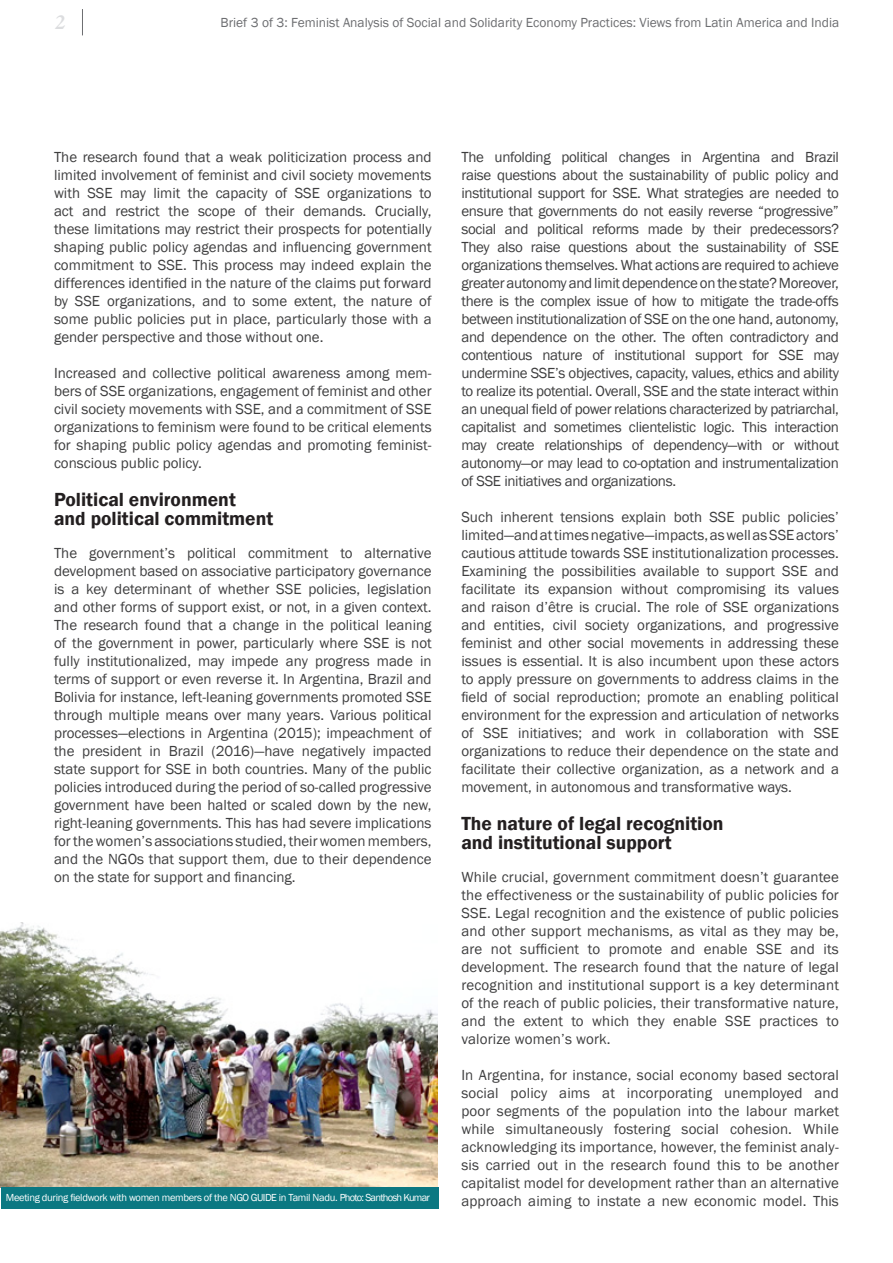
<style>
.page{position:relative;width:893px;height:1263px;background:#fff}
.page>*{position:absolute;margin:0;border:0;box-sizing:border-box;transform-origin:0 0}
.t1{font:600 19.5px/19.5px "Franklin Gothic";color:#231f20}
.t2{font:italic 700 18px "Goudy";color:#dcdddf}
.t3{font:15px/18px "Franklin Gothic";color:#3e3e3f;text-align:justify}
.t4{font:13.5px "Franklin Gothic";color:#6c6d70}
.t5{font:10.5px "Franklin Gothic";letter-spacing:-.03em;color:#fff}
</style>
<div class="page">
<svg style="left:82px;top:9px;width:1px;height:26px"></svg>
<img style="left:0;top:923px;width:437px;height:264px">
<div style="left:2px;top:1187px;width:437px;height:22px;background:#0b7882"></div>
<p class="t2" style="left:54px;top:9px;width:12px">2</p>
<p class="t4" style="left:221px;top:14px;width:620px">Brief 3 of 3: Feminist Analysis of Social and Solidarity Economy Practices: Views from Latin America and India</p>
<p class="t3" style="left:54px;top:148px;width:379px">The research found that a weak politicization process and limited involvement of feminist and civil society movements with SSE may limit the capacity of SSE organizations to act and restrict the scope of their demands. Crucially, these limitations may restrict their prospects for potentially shaping public policy agendas and influencing government commitment to SSE. This process may indeed explain the differences identified in the nature of the claims put forward by SSE organizations, and to some extent, the nature of some public policies put in place, particularly those with a gender perspective and those without one.</p>
<p class="t3" style="left:54px;top:364px;width:379px">Increased and collective political awareness among mem&shy;bers of SSE organizations, engagement of feminist and other civil society movements with SSE, and a commitment of SSE organizations to feminism were found to be critical elements for shaping public policy agendas and promoting feminist&shy;conscious public policy.</p>
<p class="t1" style="left:54px;top:489px;width:221px">Political environment<br>and political commitment</p>
<p class="t3" style="left:54px;top:544px;width:379px">The government’s political commitment to alternative development based on associative participatory governance is a key determinant of whether SSE policies, legislation and other forms of support exist, or not, in a given context.<br>The research found that a change in the political leaning of the government in power, particularly where SSE is not fully institutionalized, may impede any progress made in terms of support or even reverse it. In Argentina, Brazil and Bolivia for instance, left-leaning governments promoted SSE through multiple means over many years. Various political processes—elections in Argentina (2015); impeachment of the president in Brazil (2016)—have negatively impacted state support for SSE in both countries. Many of the public policies introduced during the period of so-called progressive government have been halted or scaled down by the new, right-leaning governments. This has had severe implications for the women’s associations studied, their women members, and the NGOs that support them, due to their dependence on the state for support and financing.</p>
<p class="t5" style="left:6px;top:1191px;width:426px">Meeting during fieldwork with women members of the NGO GUIDE in Tamil Nadu. Photo: Santhosh Kumar</p>
<p class="t3" style="left:461px;top:148px;width:379px">The unfolding political changes in Argentina and Brazil raise questions about the sustainability of public policy and institutional support for SSE. What strategies are needed to ensure that governments do not easily reverse “progressive” social and political reforms made by their predecessors?<br>They also raise questions about the sustainability of SSE organizations themselves. What actions are required to achieve greater autonomy and limit dependence on the state? Moreover, there is the complex issue of how to mitigate the trade-offs between institutionalization of SSE on the one hand, autonomy, and dependence on the other. The often contradictory and contentious nature of institutional support for SSE may undermine SSE’s objectives, capacity, values, ethics and ability to realize its potential. Overall, SSE and the state interact within an unequal field of power relations characterized by patriarchal, capitalist and sometimes clientelistic logic. This interaction may create relationships of dependency—with or without autonomy—or may lead to co-optation and instrumentalization of SSE initiatives and organizations.</p>
<p class="t3" style="left:461px;top:508px;width:379px">Such inherent tensions explain both SSE public policies’ limited—and at times negative—impacts, as well as SSE actors’ cautious attitude towards SSE institutionalization processes.<br>Examining the possibilities available to support SSE and facilitate its expansion without compromising its values and raison d’être is crucial. The role of SSE organizations and entities, civil society organizations, and progressive feminist and other social movements in addressing these issues is essential. It is also incumbent upon these actors to apply pressure on governments to address claims in the field of social reproduction; promote an enabling political environment for the expression and articulation of networks of SSE initiatives; and work in collaboration with SSE organizations to reduce their dependence on the state and facilitate their collective organization, as a network and a movement, in autonomous and transformative ways.</p>
<p class="t1" style="left:461px;top:813px;width:264px">The nature of legal recognition and institutional support</p>
<p class="t3" style="left:461px;top:868px;width:379px">While crucial, government commitment doesn’t guarantee the effectiveness or the sustainability of public policies for SSE. Legal recognition and the existence of public policies and other support mechanisms, as vital as they may be, are not sufficient to promote and enable SSE and its development. The research found that the nature of legal recognition and institutional support is a key determinant of the reach of public policies, their transformative nature, and the extent to which they enable SSE practices to valorize women’s work.</p>
<p class="t3" style="left:461px;top:1066px;width:379px">In Argentina, for instance, social economy based sectoral social policy aims at incorporating unemployed and poor segments of the population into the labour market while simultaneously fostering social cohesion. While acknowledging its importance, however, the feminist analy&shy;sis carried out in the research found this to be another capitalist model for development rather than an alternative approach aiming to instate a new economic model. This</p>
</div>
